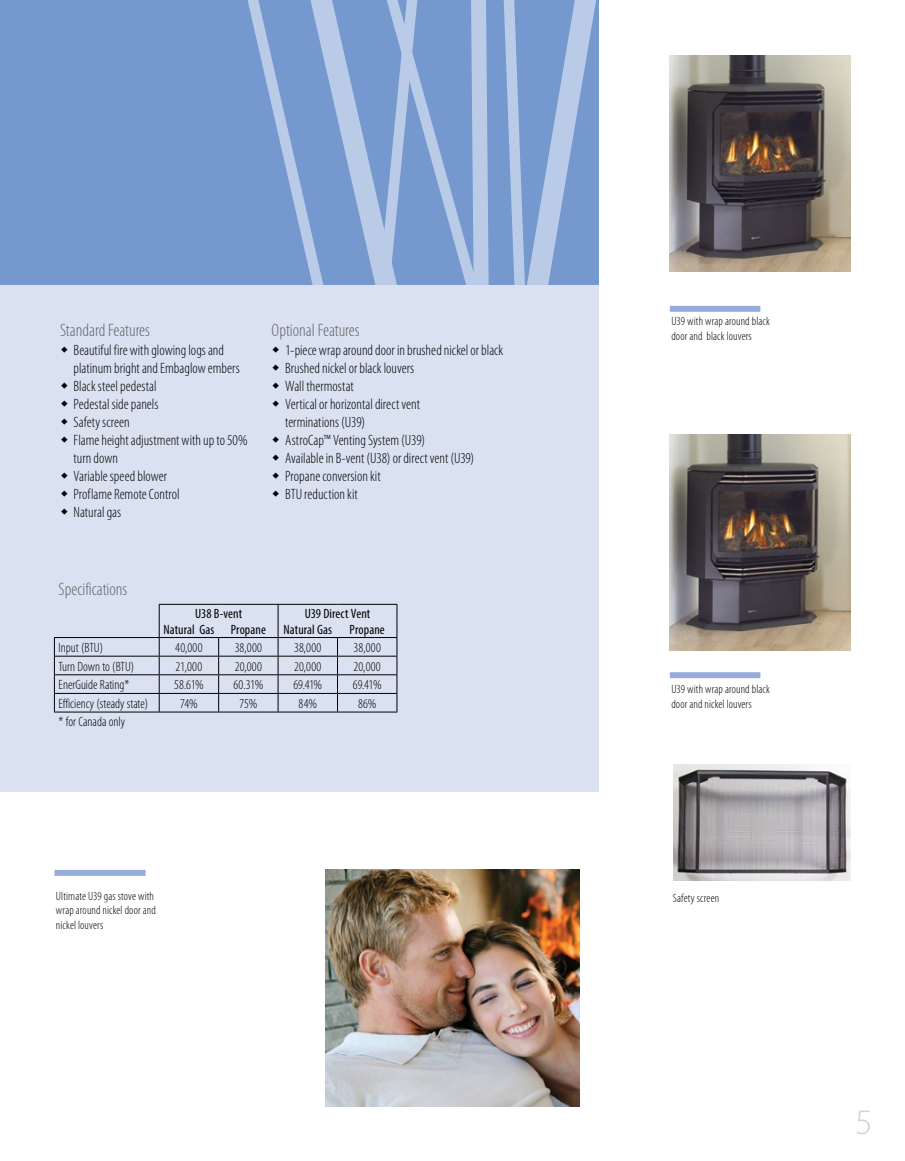
<style>
.page{position:relative;width:905px;height:1161px;background:#fff}
.page>*{position:absolute;margin:0;border:0;box-sizing:border-box;transform-origin:0 0}
.t1{font:300 36px "Myriad Pro";color:#d1d3d4}
.t2{font:300 condensed 18px "Myriad Pro";color:#636466}
.t3{font:300 condensed 15px/18px "Myriad Pro";color:#000}
.t4{font:300 condensed 13.5px "Myriad Pro";color:#000}
.t5{font:condensed 13.5px "Myriad Pro";letter-spacing:.005em;color:#000}
.t6{font:300 condensed 12px/14.4px "Myriad Pro";letter-spacing:.01em;color:#000}
</style>
<div class="page">
<div style="left:0;top:0;width:598px;height:285px;background:#7598cf"></div>
<img style="left:669px;top:55px;width:181px;height:216px">
<img style="left:669px;top:434px;width:181px;height:216px">
<svg style="left:247px;top:0;width:352px;height:299px"></svg>
<img style="left:326px;top:870px;width:253px;height:237px">
<div style="left:0;top:285px;width:598px;height:506px;background:#dae2f2"></div>
<hr style="left:278px;top:637px;width:59px;height:1px;background:#000">
<hr style="left:54px;top:693px;width:105px;height:1px;background:#000">
<hr style="left:159px;top:693px;width:60px;height:1px;background:#000">
<hr style="left:219px;top:693px;width:59px;height:1px;background:#000">
<hr style="left:278px;top:693px;width:59px;height:1px;background:#000">
<hr style="left:337px;top:693px;width:60px;height:1px;background:#000">
<hr style="left:159px;top:656px;width:60px;height:1px;background:#000">
<hr style="left:219px;top:656px;width:59px;height:1px;background:#000">
<hr style="left:278px;top:656px;width:59px;height:1px;background:#000">
<hr style="left:337px;top:656px;width:60px;height:1px;background:#000">
<hr style="left:54px;top:674px;width:105px;height:1px;background:#000">
<hr style="left:159px;top:674px;width:60px;height:1px;background:#000">
<hr style="left:219px;top:674px;width:59px;height:1px;background:#000">
<hr style="left:278px;top:674px;width:59px;height:1px;background:#000">
<svg style="left:218px;top:638px;width:1px;height:74px"></svg>
<hr style="left:337px;top:637px;width:60px;height:1px;background:#000">
<svg style="left:337px;top:638px;width:1px;height:74px"></svg>
<hr style="left:337px;top:674px;width:60px;height:1px;background:#000">
<hr style="left:278px;top:604px;width:59px;height:1px;background:#000">
<hr style="left:337px;top:604px;width:60px;height:1px;background:#000">
<svg style="left:396px;top:605px;width:1px;height:107px"></svg>
<hr style="left:54px;top:712px;width:105px;height:1px;background:#000">
<hr style="left:159px;top:712px;width:60px;height:1px;background:#000">
<hr style="left:219px;top:712px;width:59px;height:1px;background:#000">
<hr style="left:278px;top:712px;width:59px;height:1px;background:#000">
<hr style="left:337px;top:712px;width:60px;height:1px;background:#000">
<hr style="left:54px;top:637px;width:105px;height:1px;background:#000">
<svg style="left:54px;top:638px;width:1px;height:74px"></svg>
<hr style="left:54px;top:656px;width:105px;height:1px;background:#000">
<hr style="left:159px;top:604px;width:60px;height:1px;background:#000">
<hr style="left:219px;top:604px;width:59px;height:1px;background:#000">
<svg style="left:159px;top:605px;width:1px;height:107px"></svg>
<svg style="left:278px;top:605px;width:1px;height:107px"></svg>
<hr style="left:159px;top:637px;width:60px;height:1px;background:#000">
<hr style="left:219px;top:637px;width:59px;height:1px;background:#000">
<div style="left:54px;top:870px;width:92px;height:6px;background:#94adda"></div>
<div style="left:669px;top:306px;width:91px;height:6px;background:#94adda"></div>
<div style="left:669px;top:672px;width:91px;height:6px;background:#94adda"></div>
<img style="left:673px;top:764px;width:177px;height:116px">
<p class="t2" style="left:60px;top:319px;width:91px">Standard Features</p>
<p class="t2" style="left:272px;top:319px;width:89px">Optional Features</p>
<p class="t3" style="left:73px;top:341px;width:175px">Beautiful fire with glowing logs and platinum bright and Embaglow embers<br>Black steel pedestal<br>Pedestal side panels<br>Safety screen<br>Flame height adjustment with up to 50% turn down<br>Variable speed blower<br>Proflame Remote Control<br>Natural gas</p>
<p class="t3" style="left:285px;top:341px;width:220px">1-piece wrap around door in brushed nickel or black<br>Brushed nickel or black louvers<br>Wall thermostat<br>Vertical or horizontal direct vent<br>terminations (U39)<br>AstroCap™ Venting System (U39)<br>Available in B-vent (U38) or direct vent (U39)<br>Propane conversion kit<br>BTU reduction kit</p>
<p class="t2" style="left:59px;top:579px;width:70px">Specifications</p>
<p class="t5" style="left:195px;top:605px;width:49px">U38 B-vent</p>
<p class="t5" style="left:305px;top:605px;width:67px">U39 Direct Vent</p>
<p class="t5" style="left:163px;top:622px;width:104px">Natural Gas Propane</p>
<p class="t5" style="left:283px;top:622px;width:50px">Natural Gas</p>
<p class="t5" style="left:349px;top:622px;width:37px">Propane</p>
<p class="t4" style="left:59px;top:639px;width:46px">Input (BTU)</p>
<p class="t4" style="left:175px;top:639px;width:29px">40,000</p>
<p class="t4" style="left:235px;top:639px;width:29px">38,000</p>
<p class="t4" style="left:294px;top:639px;width:29px">38,000</p>
<p class="t4" style="left:353px;top:639px;width:29px">38,000</p>
<p class="t4" style="left:59px;top:658px;width:77px">Turn Down to (BTU)</p>
<p class="t4" style="left:176px;top:658px;width:28px">21,000</p>
<p class="t4" style="left:235px;top:658px;width:29px">20,000</p>
<p class="t4" style="left:294px;top:658px;width:29px">20,000</p>
<p class="t4" style="left:353px;top:658px;width:29px">20,000</p>
<p class="t4" style="left:59px;top:677px;width:72px">EnerGuide Rating*</p>
<p class="t4" style="left:174px;top:677px;width:31px">58.61%</p>
<p class="t4" style="left:233px;top:677px;width:31px">60.31%</p>
<p class="t4" style="left:293px;top:677px;width:30px">69.41%</p>
<p class="t4" style="left:353px;top:677px;width:30px">69.41%</p>
<p class="t4" style="left:59px;top:695px;width:91px">Efficiency (steady state)</p>
<p class="t4" style="left:180px;top:695px;width:19px">74%</p>
<p class="t4" style="left:239px;top:695px;width:20px">75%</p>
<p class="t4" style="left:298px;top:695px;width:20px">84%</p>
<p class="t4" style="left:358px;top:695px;width:20px">86%</p>
<p class="t4" style="left:59px;top:714px;width:68px">* for Canada only</p>
<p class="t6" style="left:671px;top:314px;width:100px">U39 with wrap around black door and black louvers</p>
<p class="t6" style="left:671px;top:682px;width:100px">U39 with wrap around black door and nickel louvers</p>
<p class="t6" style="left:56px;top:889px;width:101px">Ultimate U39 gas stove with wrap around nickel door and nickel louvers</p>
<p class="t6" style="left:672px;top:891px;width:48px">Safety screen</p>
<h1 class="t1" style="left:855px;top:1100px;width:19px">5</h1>
</div>
